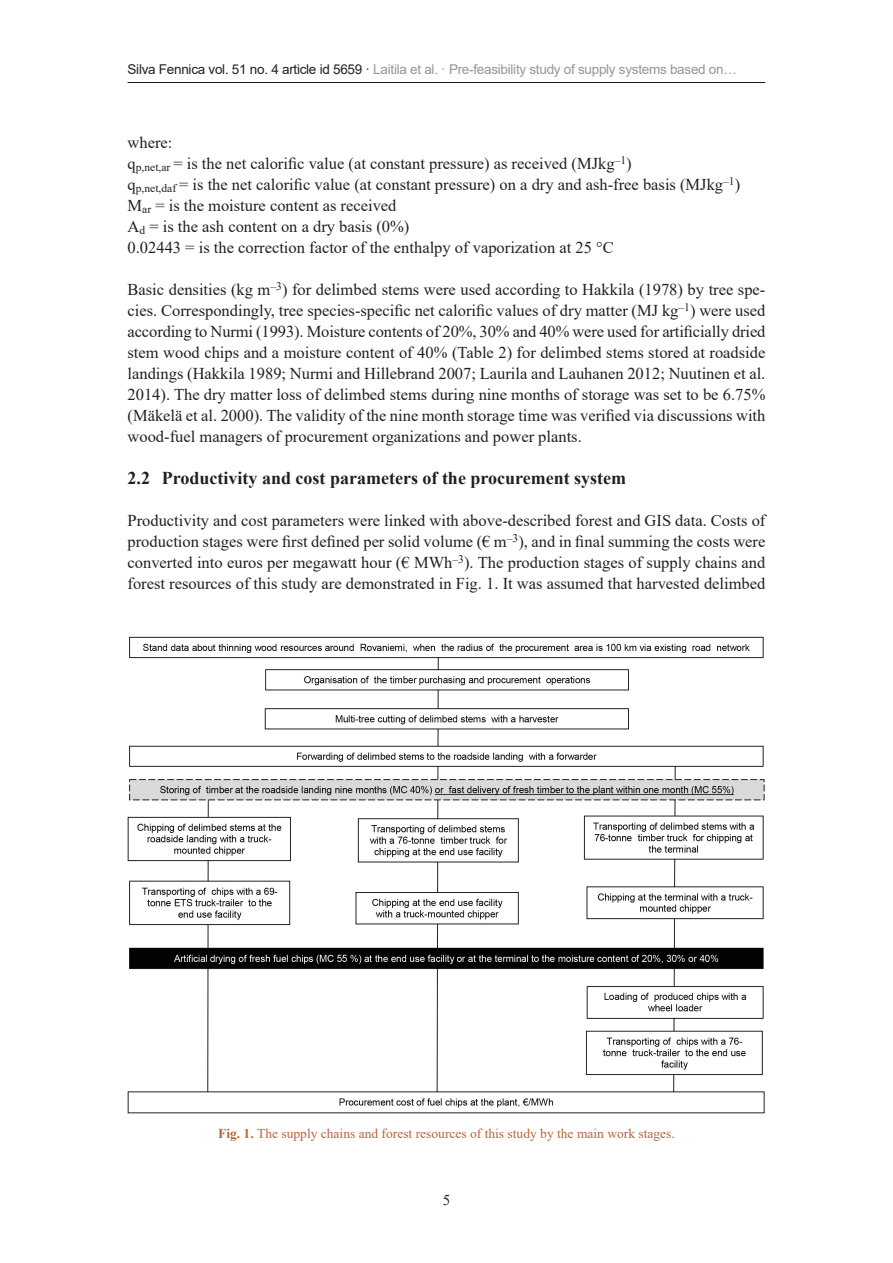
<style>
.page{position:relative;width:893px;height:1263px;background:#fff}
.page>*{position:absolute;margin:0;border:0;box-sizing:border-box;transform-origin:0 0}
.heading-2{font:700 18px "Times New Roman";color:#231f20}
.body-text-1st{font:16.5px/21px "Times New Roman";color:#231f20;text-align:justify}
.t1{font:15px "Times New Roman";color:#231f20}
.t2{font:13.5px "Arial";letter-spacing:-.02em;color:#949699}
.fig-caption{font:13.5px "Times New Roman";color:#b9643b}
.s1{color:#231f20}
.s2{font-weight:700}
</style>
<div class="page">
<hr style="left:128px;top:82px;width:637px;height:1px;background:#231f20">
<img style="left:128px;top:636px;width:637px;height:478px">
<p class="t2" style="left:128px;top:60px;width:611px"><span class="s1">Silva Fennica vol. 51 no. 4 article id 5659 ·</span> Laitila et al. · Pre-feasibility study of supply systems based on…</p>
<p class="body-text-1st" style="left:128px;top:131px;width:46px">where:</p>
<p class="body-text-1st" style="left:128px;top:152px;width:506px">q<sub>p,net,ar</sub> = is the net calorific value (at constant pressure) as received (MJkg<sup>–1</sup>)</p>
<p class="body-text-1st" style="left:128px;top:173px;width:614px">q<sub>p,net,daf</sub> = is the net calorific value (at constant pressure) on a dry and ash-free basis (MJkg<sup>–1</sup>)</p>
<p class="body-text-1st" style="left:128px;top:194px;width:270px">M<sub>ar</sub> = is the moisture content as received</p>
<p class="body-text-1st" style="left:128px;top:215px;width:283px">A<sub>d</sub> = is the ash content on a dry basis (0%)</p>
<p class="body-text-1st" style="left:128px;top:236px;width:488px">0.02443 = is the correction factor of the enthalpy of vaporization at 25 °C</p>
<p class="body-text-1st" style="left:128px;top:278px;width:639px">Basic densities (kg m<sup>–3</sup>) for delimbed stems were used according to Hakkila (1978) by tree spe&shy;cies. Correspondingly, tree species-specific net calorific values of dry matter (MJ kg<sup>–1</sup>) were used according to Nurmi (1993). Moisture contents of 20%, 30% and 40% were used for artificially dried stem wood chips and a moisture content of 40% (Table 2) for delimbed stems stored at roadside landings (Hakkila 1989; Nurmi and Hillebrand 2007; Laurila and Lauhanen 2012; Nuutinen et al.<br>2014). The dry matter loss of delimbed stems during nine months of storage was set to be 6.75% (Mäkelä et al. 2000). The validity of the nine month storage time was verified via discussions with wood-fuel managers of procurement organizations and power plants.</p>
<p class="heading-2" style="left:128px;top:465px;width:500px">2.2 Productivity and cost parameters of the procurement system</p>
<p class="body-text-1st" style="left:128px;top:509px;width:639px">Productivity and cost parameters were linked with above-described forest and GIS data. Costs of production stages were first defined per solid volume (€ m<sup>–3</sup>), and in final summing the costs were converted into euros per megawatt hour (€ MWh<sup>–3</sup>). The production stages of supply chains and forest resources of this study are demonstrated in Fig. 1. It was assumed that harvested delimbed</p>
<p class="fig-caption" style="left:218px;top:1124px;width:458px"><span class="s2">Fig. 1.</span> The supply chains and forest resources of this study by the main work stages.</p>
<p class="t1" style="left:443px;top:1190px;width:9px">5</p>
</div>
